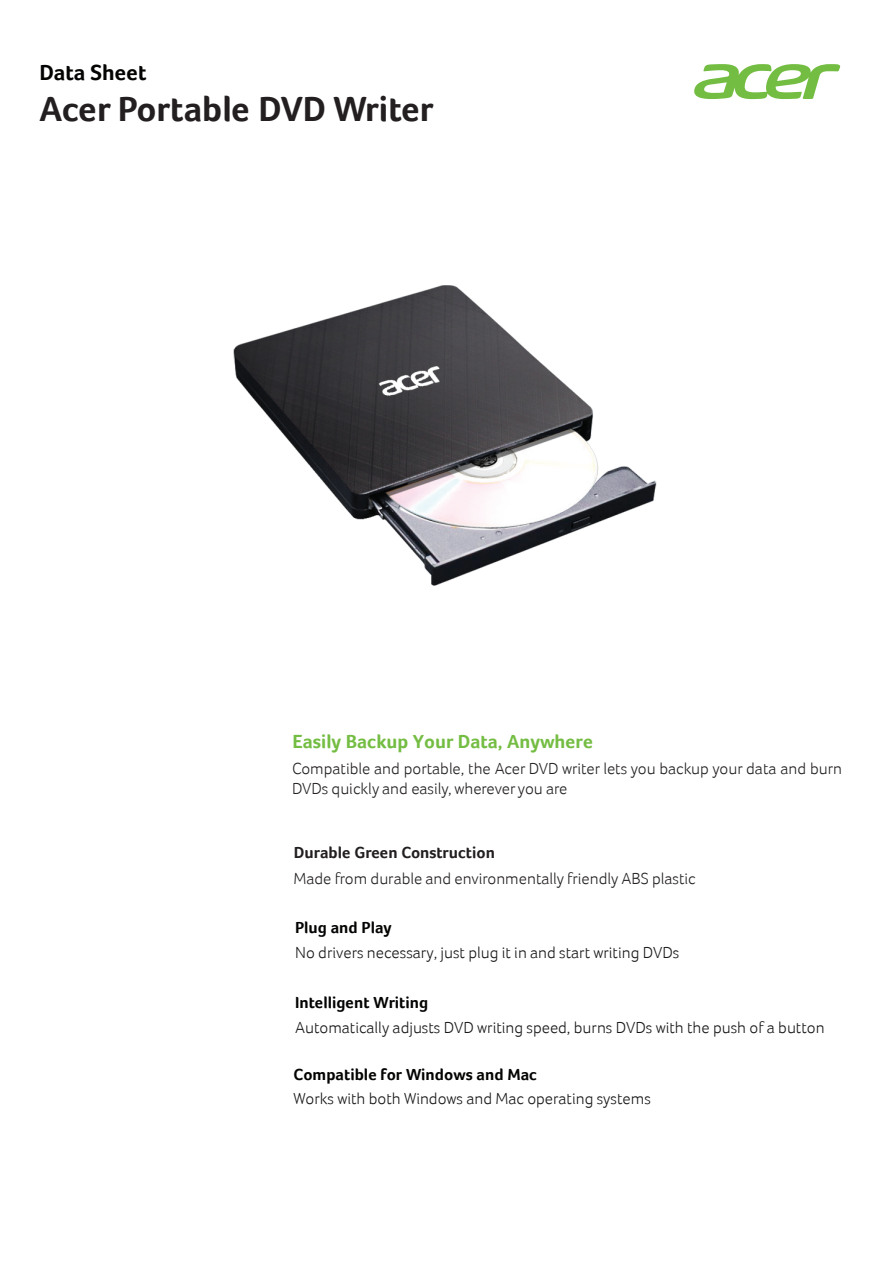
<style>
.page{position:relative;width:893px;height:1263px;background:#fff}
.page>*{position:absolute;margin:0;border:0;box-sizing:border-box;transform-origin:0 0}
.t1{font:700 36px "Acer Foco";color:#231f20}
.t2{font:700 22.5px "Acer Foco";color:#040503}
.t3{font:700 19.5px "Acer Foco";color:#74bd43}
.t4{font:300 16.5px "Acer Foco";color:#181717}
.t5{font:300 16.5px/19.8px "Acer Foco";color:#231f20}
.t6{font:700 16.5px "Acer Foco";color:#040503}
.t7{font:700 16.5px "Acer Foco";color:#231f20}
</style>
<div class="page">
<svg style="left:694px;top:64px;width:146px;height:35px"></svg>
<img style="left:233px;top:285px;width:424px;height:301px">
<h2 class="t2" style="left:40px;top:59px;width:108px">Data Sheet</h2>
<h1 class="t1" style="left:40px;top:88px;width:395px">Acer Portable DVD Writer</h1>
<p class="t3" style="left:293px;top:730px;width:302px">Easily Backup Your Data, Anywhere</p>
<p class="t5" style="left:292px;top:759px;width:551px">Compatible and portable, the Acer DVD writer lets you backup your data and burn<br>DVDs quickly and easily, wherever you are</p>
<p class="t7" style="left:294px;top:843px;width:203px">Durable Green Construction</p>
<p class="t5" style="left:293px;top:868px;width:404px">Made from durable and environmentally friendly ABS plastic</p>
<p class="t6" style="left:295px;top:918px;width:98px">Plug and Play</p>
<p class="t4" style="left:295px;top:943px;width:386px">No drivers necessary, just plug it in and start writing DVDs</p>
<p class="t6" style="left:295px;top:993px;width:135px">Intelligent Writing</p>
<p class="t4" style="left:295px;top:1017px;width:531px">Automatically adjusts DVD writing speed, burns DVDs with the push of a button</p>
<p class="t6" style="left:293px;top:1065px;width:245px">Compatible for Windows and Mac</p>
<p class="t4" style="left:293px;top:1089px;width:359px">Works with both Windows and Mac operating systems</p>
</div>
